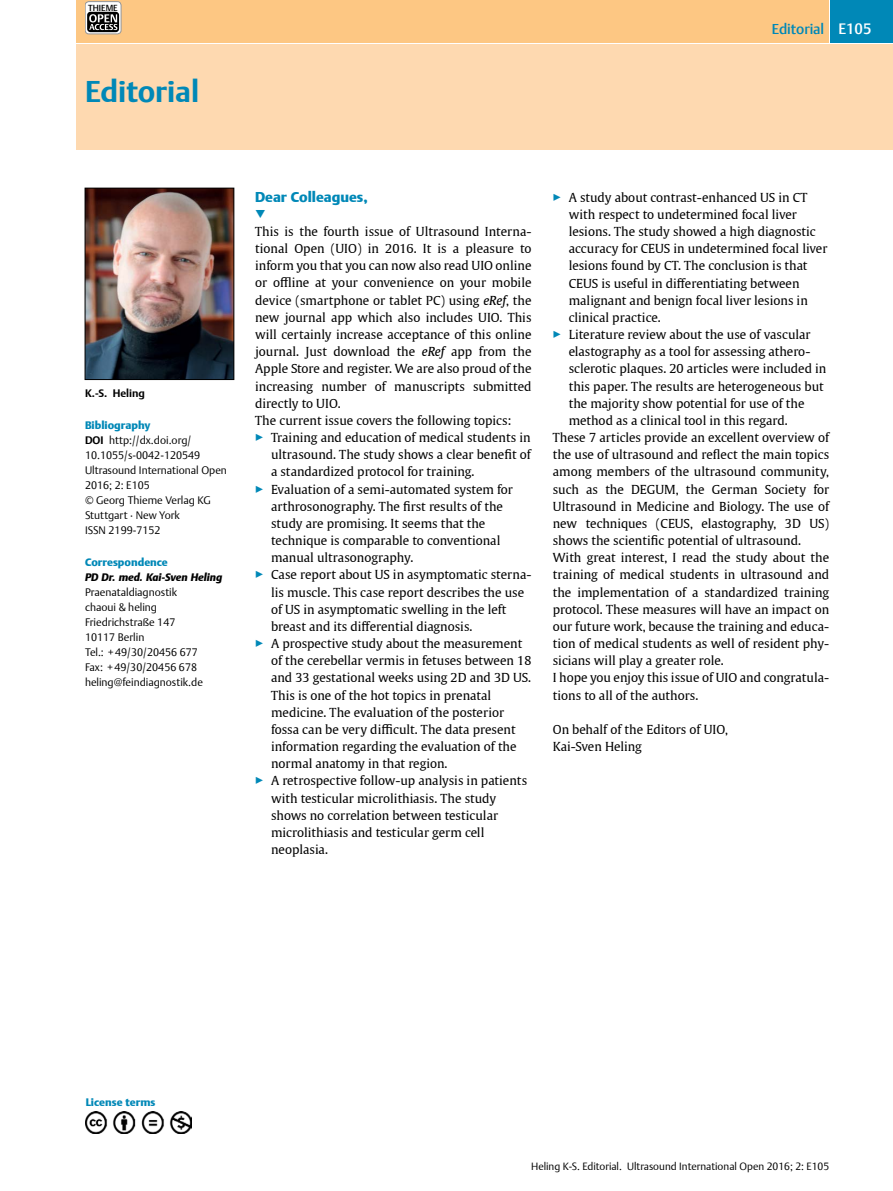
<style>
.page{position:relative;width:893px;height:1191px;background:#fff}
.page>*{position:absolute;margin:0;border:0;box-sizing:border-box;transform-origin:0 0}
.t1{font:700 29.85px "Thieme Argo 2011";color:#0088b7}
.t2{font:900 17.7px "Thieme Argo 2011";color:#0088b7}
.t3{font:900 14.25px "Thieme Argo 2011";color:#0088b7}
.t4{font:500 14.25px "Thieme Argo 2011";color:#0088b7}
.t5{font:12.3px/17.1px "Thieme Gulliver 2011";color:#000}
.t6{font:300 10.8px/15px "Thieme Argo 2011";color:#000}
.t7{font:900 10.8px "Thieme Argo 2011";color:#0088b7}
.t8{font:italic 900 10.8px "Thieme Argo 2011";color:#000}
.t9{font:700 10.8px "Thieme Argo 2011";color:#000}
.t10{font:300 10.5px "Thieme Argo 2011";color:#000}
.t11{font:500 8.7px "Thieme Argo 2011";color:#000}
.s1{font-size:15px;color:#fff}
.s2{font-weight:900;color:#0088b7}
.s3{font-weight:700}
.s4{font-style:italic}
.s5{font-family:"Thieme Argo 2011";font-weight:900;color:#0088b7}
</style>
<div class="page">
<div style="left:830px;top:0;width:63px;height:43px;background:#0088b7"></div>
<div style="left:77px;top:44px;width:816px;height:106px;background:#fed9b0"></div>
<div style="left:77px;top:0;width:751px;height:43px;background:#fdc783"></div>
<img style="left:87px;top:190px;width:145px;height:188px">
<div style="left:85px;top:188px;width:149px;height:192px;border:1px solid #000"></div>
<div style="left:85px;top:2px;width:36px;height:32px;background:#fff;border-radius:4px"></div>
<div style="left:85px;top:2px;width:36px;height:32px;border:1px solid #939598;border-radius:4px"></div>
<svg style="left:87px;top:12px;width:32px;height:20px"></svg>
<svg style="left:89px;top:14px;width:28px;height:16px"></svg>
<img style="left:85px;top:1111px;width:106px;height:22px">
<p class="t11" style="left:88px;top:2px;width:31px">THIEME</p>
<h1 class="t1" style="left:85px;top:71px;width:116px">Editorial</h1>
<p class="t4" style="left:772px;top:20px;width:101px">Editorial <span class="s1">E105</span></p>
<p class="t9" style="left:85px;top:385px;width:61px">K.-S. Heling</p>
<p class="t6" style="left:85px;top:417px;width:143px"><span class="s2">Bibliography<br></span><span class="s3">DOI</span> http://dx.doi.org/<br>10.1055/s-0042-120549<br>Ultrasound International Open<br>2016; 2: E105<br>© Georg Thieme Verlag KG<br>Stuttgart · New York<br>ISSN 2199-7152</p>
<p class="t7" style="left:85px;top:555px;width:84px">Correspondence</p>
<p class="t8" style="left:85px;top:570px;width:139px">PD Dr. med. Kai-Sven Heling</p>
<p class="t6" style="left:85px;top:584px;width:119px">Praenataldiagnostik chaoui &amp; heling<br>Friedrichstraße 147<br>10117 Berlin<br>Tel.: +49/30/20456 677<br>Fax: +49/30/20456 678 heling@feindiagnostik.de</p>
<p class="t3" style="left:255px;top:187px;width:114px">Dear Colleagues,</p>
<h2 class="t2" style="left:255px;top:203px;width:12px">▼</h2>
<p class="t5" style="left:255px;top:222px;width:278px">This is the fourth issue of Ultrasound Interna-</p>
<p class="t5" style="left:255px;top:239px;width:278px">tional Open (UIO) in 2016. It is a pleasure to</p>
<p class="t5" style="left:255px;top:257px;width:278px">inform you that you can now also read UIO online</p>
<p class="t5" style="left:255px;top:274px;width:278px">or offline at your convenience on your mobile</p>
<p class="t5" style="left:255px;top:291px;width:278px">device (smartphone or tablet PC) using <span class="s4">eRef</span>, the</p>
<p class="t5" style="left:255px;top:308px;width:278px">new journal app which also includes UIO. This</p>
<p class="t5" style="left:255px;top:325px;width:278px">will certainly increase acceptance of this online</p>
<p class="t5" style="left:255px;top:342px;width:278px">journal. Just download the <span class="s4">eRef</span> app from the</p>
<p class="t5" style="left:255px;top:360px;width:278px">Apple Store and register. We are also proud of the</p>
<p class="t5" style="left:255px;top:377px;width:278px">increasing number of manuscripts submitted</p>
<p class="t5" style="left:255px;top:394px;width:87px">directly to UIO.</p>
<p class="t5" style="left:255px;top:411px;width:258px">The current issue covers the following topics:</p>
<p class="t5" style="left:255px;top:428px;width:277px"><span class="s5">▶</span> Training and education of medical students in</p>
<p class="t5" style="left:271px;top:445px;width:261px">ultrasound. The study shows a clear benefit of</p>
<p class="t5" style="left:271px;top:463px;width:205px">a standardized protocol for training.</p>
<p class="t5" style="left:255px;top:480px;width:259px"><span class="s5">▶</span> Evaluation of a semi-automated system for</p>
<p class="t5" style="left:271px;top:497px;width:234px">arthrosonography. The first results of the</p>
<p class="t5" style="left:271px;top:514px;width:216px">study are promising. It seems that the</p>
<p class="t5" style="left:271px;top:531px;width:231px">technique is comparable to conventional</p>
<p class="t5" style="left:271px;top:548px;width:144px">manual ultrasonography.</p>
<p class="t5" style="left:255px;top:566px;width:278px"><span class="s5">▶</span> Case report about US in asymptomatic sterna-</p>
<p class="t5" style="left:271px;top:583px;width:255px">lis muscle. This case report describes the use</p>
<p class="t5" style="left:271px;top:600px;width:237px">of US in asymptomatic swelling in the left</p>
<p class="t5" style="left:271px;top:617px;width:203px">breast and its differential diagnosis.</p>
<p class="t5" style="left:255px;top:634px;width:269px"><span class="s5">▶</span> A prospective study about the measurement</p>
<p class="t5" style="left:271px;top:651px;width:262px">of the cerebellar vermis in fetuses between 18</p>
<p class="t5" style="left:271px;top:669px;width:262px">and 33 gestational weeks using 2D and 3D US.</p>
<p class="t5" style="left:271px;top:686px;width:222px">This is one of the hot topics in prenatal</p>
<p class="t5" style="left:271px;top:703px;width:235px">medicine. The evaluation of the posterior</p>
<p class="t5" style="left:271px;top:720px;width:246px">fossa can be very difficult. The data present</p>
<p class="t5" style="left:271px;top:737px;width:247px">information regarding the evaluation of the</p>
<p class="t5" style="left:271px;top:754px;width:178px">normal anatomy in that region.</p>
<p class="t5" style="left:255px;top:771px;width:274px"><span class="s5">▶</span> A retrospective follow-up analysis in patients</p>
<p class="t5" style="left:271px;top:789px;width:227px">with testicular microlithiasis. The study</p>
<p class="t5" style="left:271px;top:806px;width:229px">shows no correlation between testicular</p>
<p class="t5" style="left:271px;top:823px;width:215px">microlithiasis and testicular germ cell</p>
<p class="t5" style="left:271px;top:840px;width:58px">neoplasia.</p>
<p class="t5" style="left:553px;top:188px;width:256px"><span class="s5">▶</span> A study about contrast-enhanced US in CT</p>
<p class="t5" style="left:569px;top:205px;width:230px">with respect to undetermined focal liver</p>
<p class="t5" style="left:569px;top:222px;width:249px">lesions. The study showed a high diagnostic</p>
<p class="t5" style="left:569px;top:239px;width:260px">accuracy for CEUS in undetermined focal liver</p>
<p class="t5" style="left:569px;top:257px;width:240px">lesions found by CT. The conclusion is that</p>
<p class="t5" style="left:569px;top:274px;width:232px">CEUS is useful in differentiating between</p>
<p class="t5" style="left:569px;top:291px;width:241px">malignant and benign focal liver lesions in</p>
<p class="t5" style="left:569px;top:308px;width:93px">clinical practice.</p>
<p class="t5" style="left:553px;top:325px;width:259px"><span class="s5">▶</span> Literature review about the use of vascular</p>
<p class="t5" style="left:569px;top:342px;width:243px">elastography as a tool for assessing athero-</p>
<p class="t5" style="left:569px;top:360px;width:259px">sclerotic plaques. 20 articles were included in</p>
<p class="t5" style="left:569px;top:377px;width:257px">this paper. The results are heterogeneous but</p>
<p class="t5" style="left:569px;top:394px;width:237px">the majority show potential for use of the</p>
<p class="t5" style="left:569px;top:411px;width:221px">method as a clinical tool in this regard.</p>
<p class="t5" style="left:553px;top:428px;width:278px">These 7 articles provide an excellent overview of</p>
<p class="t5" style="left:553px;top:445px;width:278px">the use of ultrasound and reflect the main topics</p>
<p class="t5" style="left:553px;top:463px;width:278px">among members of the ultrasound community,</p>
<p class="t5" style="left:553px;top:480px;width:278px">such as the DEGUM, the German Society for</p>
<p class="t5" style="left:553px;top:497px;width:278px">Ultrasound in Medicine and Biology. The use of</p>
<p class="t5" style="left:553px;top:514px;width:278px">new techniques (CEUS, elastography, 3D US)</p>
<p class="t5" style="left:553px;top:531px;width:250px">shows the scientific potential of ultrasound.</p>
<p class="t5" style="left:553px;top:548px;width:278px">With great interest, I read the study about the</p>
<p class="t5" style="left:553px;top:566px;width:278px">training of medical students in ultrasound and</p>
<p class="t5" style="left:553px;top:583px;width:278px">the implementation of a standardized training</p>
<p class="t5" style="left:553px;top:600px;width:278px">protocol. These measures will have an impact on</p>
<p class="t5" style="left:553px;top:617px;width:278px">our future work, because the training and educa-</p>
<p class="t5" style="left:553px;top:634px;width:278px">tion of medical students as well of resident phy-</p>
<p class="t5" style="left:553px;top:651px;width:173px">sicians will play a greater role.</p>
<p class="t5" style="left:553px;top:669px;width:278px">I hope you enjoy this issue of UIO and congratula-</p>
<p class="t5" style="left:553px;top:686px;width:147px">tions to all of the authors.</p>
<p class="t5" style="left:553px;top:720px;width:177px">On behalf of the Editors of UIO,<br>Kai-Sven Heling</p>
<p class="t7" style="left:86px;top:1095px;width:71px">License terms</p>
<p class="t10" style="left:531px;top:1159px;width:299px">Heling K-S. Editorial. Ultrasound International Open 2016; 2: E105</p>
</div>
